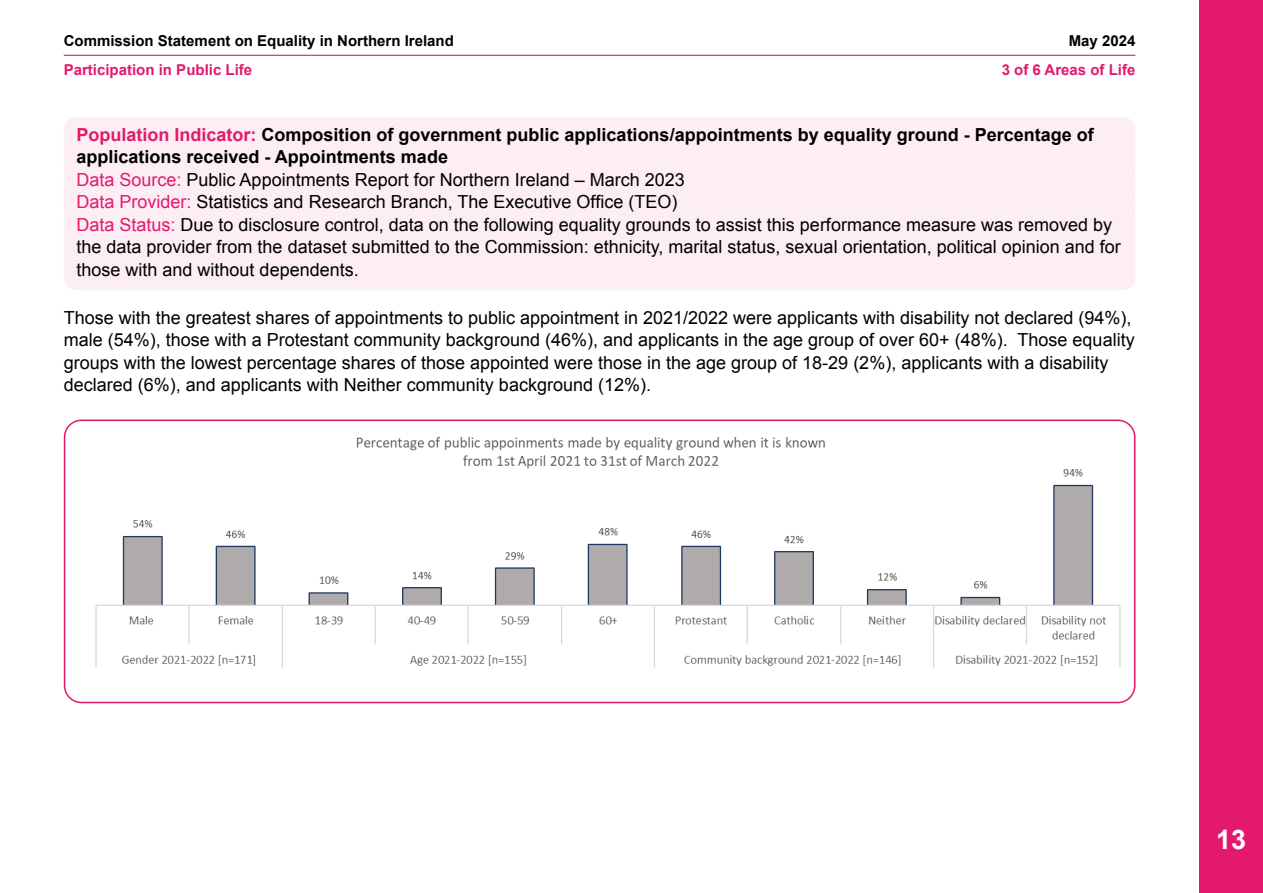
<style>
.page{position:relative;width:1263px;height:893px;background:#fff}
.page>*{position:absolute;margin:0;border:0;box-sizing:border-box;transform-origin:0 0}
.t1{font:700 27px "Arial";color:#fff}
.P_-_Body{font:18px/22.5px "Arial";color:#000}
.P_-_Tinted_Box{font:18px/22.5px "Arial";color:#000}
.P_-_Tinted_Box-2{font:700 18px/22.5px "Arial";color:#000}
.t2{font:700 15px "Arial";color:#000}
.t3{font:700 15px "Arial";color:#e3196f}
.s1{color:#e3196f}
</style>
<div class="page">
<div style="left:1199px;top:0;width:64px;height:893px;background:#e3196f"></div>
<hr style="left:64px;top:55px;width:1071px;height:1px;background:#e3196f">
<div style="left:64px;top:117px;width:1071px;height:61px;background:#fdeef3;border-radius:13px"></div>
<div style="left:64px;top:162px;width:1071px;height:38px;background:#fdeef3;border-radius:13px"></div>
<div style="left:64px;top:184px;width:1071px;height:39px;background:#fdeef3;border-radius:13px"></div>
<div style="left:64px;top:207px;width:1071px;height:83px;background:#fdeef3;border-radius:13px"></div>
<img style="left:65px;top:422px;width:1070px;height:280px">
<div style="left:64px;top:419px;width:1071px;height:284px;border:2px solid #e3196f;border-radius:17px"></div>
<p class="t2" style="left:64px;top:30px;width:392px">Commission Statement on Equality in Northern Ireland</p>
<p class="t3" style="left:64px;top:60px;width:190px">Participation in Public Life</p>
<p class="t2" style="left:1069px;top:30px;width:68px">May 2024</p>
<p class="t3" style="left:1002px;top:60px;width:135px">3 of 6 Areas of Life</p>
<p class="P_-_Tinted_Box-2" style="left:77px;top:124px;width:1019px"><span class="s1">Population Indicator:</span> Composition of government public applications/appointments by equality ground - Percentage of applications received - Appointments made</p>
<p class="P_-_Tinted_Box" style="left:77px;top:168px;width:610px"><span class="s1">Data Source:</span> Public Appointments Report for Northern Ireland – March 2023</p>
<p class="P_-_Tinted_Box" style="left:77px;top:191px;width:602px"><span class="s1">Data Provider:</span> Statistics and Research Branch, The Executive Office (TEO)</p>
<p class="P_-_Tinted_Box" style="left:77px;top:213px;width:1046px"><span class="s1">Data Status:</span> Due to disclosure control, data on the following equality grounds to assist this performance measure was removed by the data provider from the dataset submitted to the Commission: ethnicity, marital status, sexual orientation, political opinion and for those with and without dependents.</p>
<p class="P_-_Body" style="left:64px;top:306px;width:1072px">Those with the greatest shares of appointments to public appointment in 2021/2022 were applicants with disability not declared (94%), male (54%), those with a Protestant community background (46%), and applicants in the age group of over 60+ (48%). Those equality groups with the lowest percentage shares of those appointed were those in the age group of 18-29 (2%), applicants with a disability declared (6%), and applicants with Neither community background (12%).</p>
<h1 class="t1" style="left:1216px;top:822px;width:32px">13</h1>
</div>
